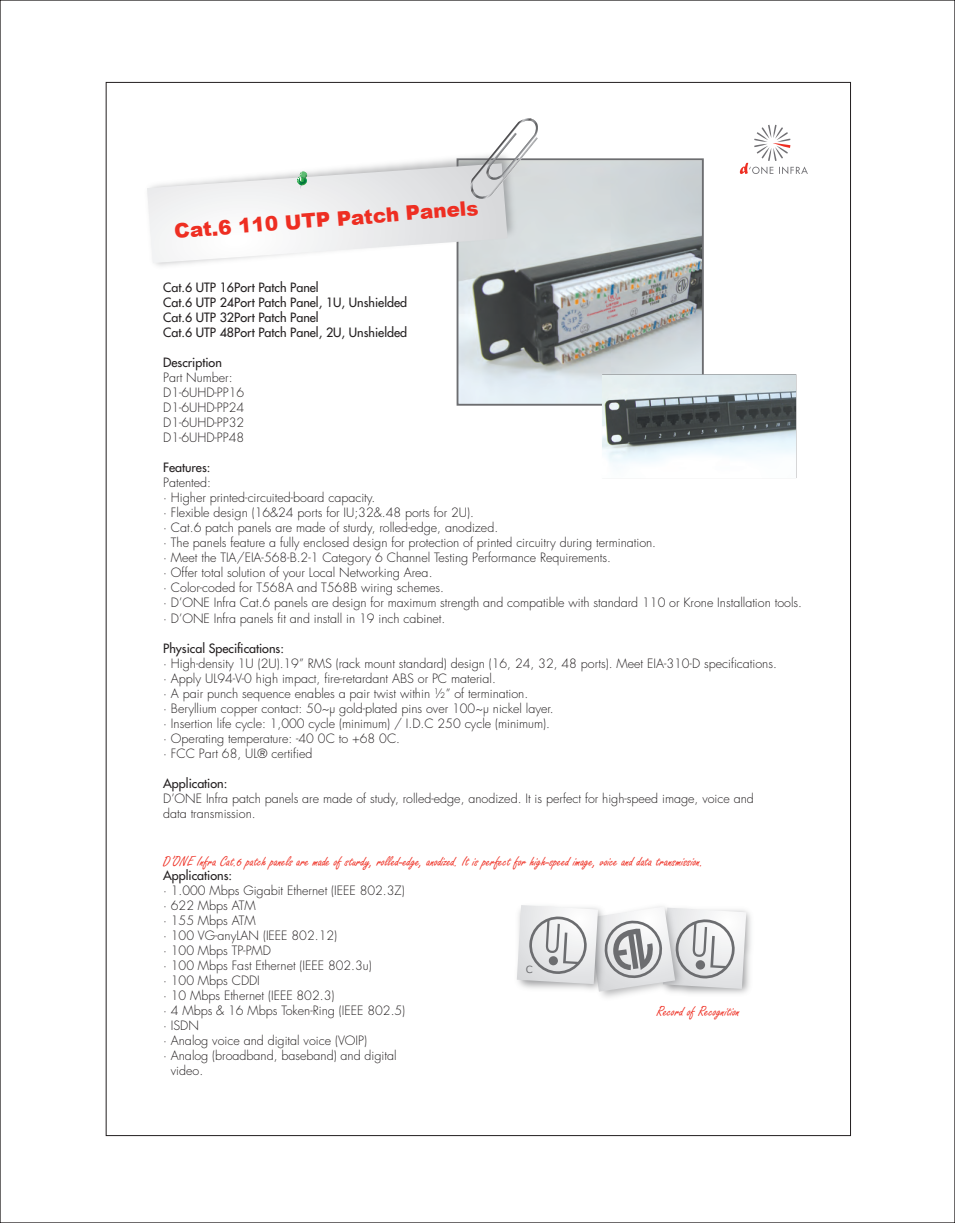
<style>
.page{position:relative;width:955px;height:1223px;background:#fff}
.page>*{position:absolute;margin:0;border:0;box-sizing:border-box;transform-origin:0 0}
.t1{font:900 20px "Arial";color:#ee2e22}
.t2{font:15px "Freestyle Script";color:#ee2e22}
.t3{font:300 12.5px/15px "Futura Std";color:#231f20}
.t4{font:500 12.5px/15px "Futura Std";color:#231f20}
.t5{font:9.88px "Verdana";color:#6c6d70}
</style>
<div class="page">
<svg style="left:740px;top:125px;width:68px;height:49px"></svg>
<img style="left:723px;top:911px;width:28px;height:83px">
<svg style="left:663px;top:907px;width:83px;height:81px"></svg>
<svg style="left:723px;top:918px;width:12px;height:61px"></svg>
<img style="left:667px;top:907px;width:56px;height:87px">
<svg style="left:588px;top:906px;width:87px;height:85px"></svg>
<svg style="left:644px;top:918px;width:20px;height:61px"></svg>
<img style="left:516px;top:906px;width:128px;height:92px">
<svg style="left:517px;top:904px;width:81px;height:79px"></svg>
<svg style="left:528px;top:915px;width:59px;height:59px"></svg>
<svg style="left:548px;top:955px;width:10px;height:10px"></svg>
<img style="left:459px;top:161px;width:242px;height:241px">
<div style="left:456px;top:158px;width:248px;height:247px;border:2px solid #6c6d70"></div>
<img style="left:106px;top:112px;width:449px;height:195px">
<svg style="left:147px;top:115px;width:394px;height:148px"></svg>
<img style="left:602px;top:374px;width:194px;height:90px">
<h1 class="t1" style="left:173px;top:215px;width:307px;rotate:-4deg">Cat.6 110 UTP Patch Panels</h1>
<p class="t4" style="left:163px;top:280px;width:245px">Cat.6 UTP 16Port Patch Panel<br>Cat.6 UTP 24Port Patch Panel, 1U, Unshielded Cat.6 UTP 32Port Patch Panel<br>Cat.6 UTP 48Port Patch Panel, 2U, Unshielded</p>
<p class="t4" style="left:163px;top:355px;width:60px">Description</p>
<p class="t3" style="left:163px;top:370px;width:83px">Part Number:<br>D1-6UHD-PP16<br>D1-6UHD-PP24<br>D1-6UHD-PP32<br>D1-6UHD-PP48</p>
<p class="t4" style="left:163px;top:460px;width:49px">Features:</p>
<p class="t3" style="left:163px;top:475px;width:640px">Patented:<br>· Higher printed-circuited-board capacity.<br>· Flexible design (16&amp;24 ports for IU;32&amp;.48 ports for 2U).<br>· Cat.6 patch panels are made of sturdy, rolled-edge, anodized.<br>· The panels feature a fully enclosed design for protection of printed circuitry during termination.<br>· Meet the TIA/EIA-568-B.2-1 Category 6 Channel Testing Performance Requirements.<br>· Offer total solution of your Local Networking Area.<br>· Color-coded for T568A and T568B wiring schemes.<br>· D’ONE Infra Cat.6 panels are design for maximum strength and compatible with standard 110 or Krone Installation tools. · D’ONE Infra panels fit and install in 19 inch cabinet.</p>
<p class="t4" style="left:163px;top:640px;width:122px">Physical Specifications:</p>
<p class="t3" style="left:163px;top:655px;width:615px">· High-density 1U (2U).19” RMS (rack mount standard) design (16, 24, 32, 48 ports). Meet EIA-310-D specifications. · Apply UL94-V-0 high impact, fire-retardant ABS or PC material.<br>· A pair punch sequence enables a pair twist within ½” of termination.<br>· Beryllium copper contact: 50~µ gold-plated pins over 100~µ nickel layer.<br>· Insertion life cycle: 1,000 cycle (minimum) / I.D.C 250 cycle (minimum).<br>· Operating temperature: -40 0C to +68 0C.<br>· FCC Part 68, UL® certified</p>
<p class="t4" style="left:163px;top:775px;width:66px">Application:</p>
<p class="t3" style="left:163px;top:790px;width:592px">D’ONE Infra patch panels are made of study, rolled-edge, anodized. It is perfect for high-speed image, voice and data transmission.</p>
<p class="t2" style="left:163px;top:852px;width:542px">D’ONE Infra Cat.6 patch panels are made of sturdy, rolled-edge, anodized. It is perfect for high-speed image, voice and data transmission.</p>
<p class="t4" style="left:163px;top:867px;width:70px">Applications:</p>
<p class="t3" style="left:163px;top:883px;width:243px">· 1.000 Mbps Gigabit Ethernet (IEEE 802.3Z)</p>
<p class="t3" style="left:163px;top:898px;width:94px">· 622 Mbps ATM</p>
<p class="t3" style="left:163px;top:913px;width:94px">· 155 Mbps ATM</p>
<p class="t3" style="left:163px;top:928px;width:176px">· 100 VG-anyLAN (IEEE 802.12)</p>
<p class="t3" style="left:163px;top:943px;width:109px">· 100 Mbps TP-PMD</p>
<p class="t3" style="left:163px;top:958px;width:210px">· 100 Mbps Fast Ethernet (IEEE 802.3u)</p>
<p class="t3" style="left:163px;top:973px;width:98px">· 100 Mbps CDDI</p>
<p class="t3" style="left:163px;top:988px;width:173px">· 10 Mbps Ethernet (IEEE 802.3)</p>
<p class="t3" style="left:163px;top:1003px;width:244px">· 4 Mbps &amp; 16 Mbps Token-Ring (IEEE 802.5)</p>
<p class="t3" style="left:163px;top:1018px;width:37px">· ISDN</p>
<p class="t3" style="left:163px;top:1033px;width:206px">∙ Analog voice and digital voice (VOIP)</p>
<p class="t3" style="left:163px;top:1048px;width:235px">∙ Analog (broadband, baseband) and digital</p>
<p class="t3" style="left:171px;top:1063px;width:34px">video.</p>
<p class="t5" style="left:526px;top:962px;width:8px">C</p>
<p class="t2" style="left:657px;top:1002px;width:85px">Record of Recognition</p>
</div>
